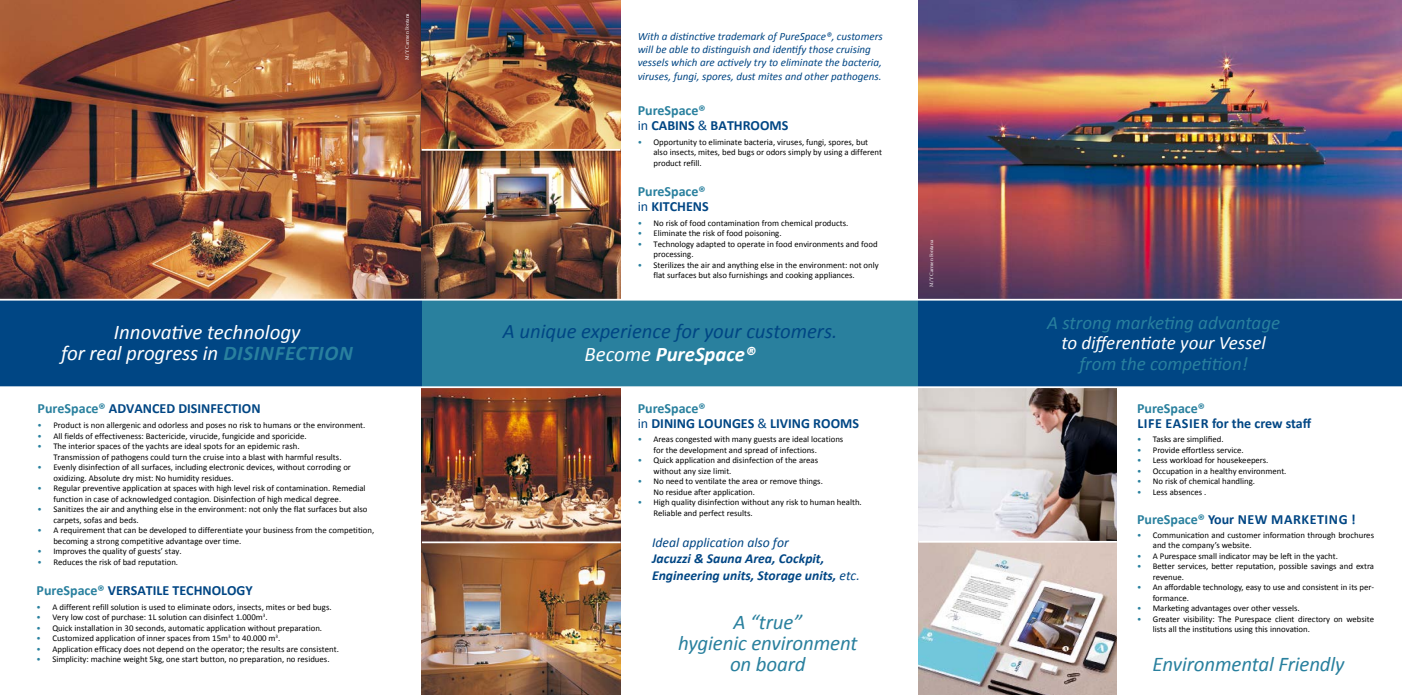
<style>
.page{position:relative;width:1402px;height:695px;background:#fff}
.page>*{position:absolute;margin:0;border:0;box-sizing:border-box;transform-origin:0 0}
.t1{font:italic 20.91px/20.9px "Calibri";letter-spacing:-.005em;color:#29809e;text-align:center}
.t2{font:italic 20.91px/20.9px "Calibri";letter-spacing:-.005em;color:#fff;text-align:center}
.t3{font:italic 20.65px/22.8px "Calibri";color:#004684;text-align:center}
.t4{font:italic 18.9px "Calibri";color:#29809e}
.t5{font:italic 18.9px "Calibri";color:#fff}
.t6{font:700 14px/14.9px "Calibri";color:#004684}
.t7{font:700 14px/14.9px "Calibri";color:#29809e}
.t8{font:italic 700 13.65px/16.4px "Calibri";color:#004684}
.t9{font:italic 13.65px "Calibri";color:#004684}
.t10{font:italic 11.03px/13.3px "Calibri";color:#004684}
.t11{font:8.75px/10.5px "Calibri";color:#000}
.t12{font:5.25px "Minion Pro";letter-spacing:-.005em;color:#fff}
.s1{font-weight:700;color:#29809e}
.s2{color:#29809e}
.s3{font-weight:400}
.s4{font-weight:400;color:#004684}
.s5{color:#004684}
.s6{color:#fff}
.s7{font-weight:700;color:#fff}
</style>
<div class="page">
<img style="left:0;top:0;width:620px;height:299px">
<div style="left:422px;top:300px;width:496px;height:87px;background:#29809e"></div>
<img style="left:422px;top:0;width:198px;height:148px">
<img style="left:422px;top:151px;width:198px;height:148px">
<img style="left:422px;top:388px;width:198px;height:153px">
<img style="left:422px;top:543px;width:198px;height:151px">
<img style="left:918px;top:388px;width:198px;height:153px">
<img style="left:918px;top:542px;width:198px;height:152px">
<img style="left:918px;top:0;width:483px;height:299px">
<div style="left:0;top:300px;width:422px;height:87px;background:#004684"></div>
<div style="left:918px;top:300px;width:483px;height:87px;background:#004684"></div>
<hr style="left:422px;top:149px;width:198px;height:2px;background:#fff">
<hr style="left:0;top:386px;width:1401px;height:2px;background:#fff">
<p class="t12" style="left:404px;top:60px;width:48px;rotate:-90deg">M/Y Carmen Fontana</p>
<h1 class="t2" style="left:61px;top:321px;width:293px">Innovative technology<br>for real progress in <span class="s1">DISINFECTION</span></h1>
<h3 class="t6" style="left:38px;top:401px;width:224px"><span class="s2">PureSpace®</span> ADVANCED DISINFECTION</h3>
<p class="t11" style="left:38px;top:420px;width:329px"><span class="s2">•</span> Product is non allergenic and odorless and poses no risk to humans or the environment.</p>
<p class="t11" style="left:38px;top:430px;width:270px"><span class="s2">•</span> All fields of effectiveness: Bactericide, virucide, fungicide and sporicide.</p>
<p class="t11" style="left:53px;top:441px;width:290px;text-indent:-16px"><span class="s2">•</span> The interior spaces of the yachts are ideal spots for an epidemic rash.<br>Transmission of pathogens could turn the cruise into a blast with harmful results.</p>
<p class="t11" style="left:53px;top:462px;width:299px;text-indent:-16px"><span class="s2">•</span> Evenly disinfection of all surfaces, including electronic devices, without corroding or oxidizing. Absolute dry mist: No humidity residues.</p>
<p class="t11" style="left:53px;top:483px;width:314px;text-indent:-16px"><span class="s2">•</span> Regular preventive application at spaces with high level risk of contamination. Remedial function in case of acknowledged contagion. Disinfection of high medical degree.</p>
<p class="t11" style="left:53px;top:504px;width:315px;text-indent:-16px"><span class="s2">•</span> Sanitizes the air and anything else in the environment: not only the flat surfaces but also carpets, sofas and beds.</p>
<p class="t11" style="left:53px;top:525px;width:322px;text-indent:-16px"><span class="s2">•</span> A requirement that can be developed to differentiate your business from the competition, becoming a strong competitive advantage over time.</p>
<p class="t11" style="left:38px;top:546px;width:146px"><span class="s2">•</span> Improves the quality of guests’ stay.</p>
<p class="t11" style="left:38px;top:556px;width:142px"><span class="s2">•</span> Reduces the risk of bad reputation.</p>
<h3 class="t6" style="left:37px;top:582px;width:218px"><span class="s2">PureSpace®</span> VERSATILE TECHNOLOGY</h3>
<p class="t11" style="left:37px;top:601px;width:296px"><span class="s2">•</span> A different refill solution is used to eliminate odors, insects, mites or bed bugs.</p>
<p class="t11" style="left:37px;top:612px;width:232px"><span class="s2">•</span> Very low cost of purchase: 1L solution can disinfect 1.000m<sup>3</sup>.</p>
<p class="t11" style="left:37px;top:622px;width:287px"><span class="s2">•</span> Quick installation in 30 seconds, automatic application without preparation.</p>
<p class="t11" style="left:37px;top:633px;width:245px"><span class="s2">•</span> Customized application of inner spaces from 15m<sup>3</sup> to 40.000 m<sup>3</sup>.</p>
<p class="t11" style="left:37px;top:643px;width:304px"><span class="s2">•</span> Application efficacy does not depend on the operator; the results are consistent.</p>
<p class="t11" style="left:37px;top:654px;width:294px"><span class="s2">•</span> Simplicity: machine weight 5kg, one start button, no preparation, no residues.</p>
<p class="t10" style="left:637px;top:29px;width:246px">With a distinctive trademark of PureSpace®, customers will be able to distinguish and identify those cruising vessels which are actively try to eliminate the bacteria, viruses, fungi, spores, dust mites and other pathogens.</p>
<h3 class="t6" style="left:637px;top:103px;width:152px"><span class="s2">PureSpace®<br></span><span class="s3">in</span> CABINS <span class="s3">&amp;</span> BATHROOMS</h3>
<p class="t11" style="left:653px;top:137px;width:230px;text-indent:-16px"><span class="s2">•</span> Opportunity to eliminate bacteria, viruses, fungi, spores, but also insects, mites, bed bugs or odors simply by using a different product refill.</p>
<h3 class="t7" style="left:637px;top:184px;width:72px">PureSpace® <span class="s4">in</span> <span class="s5">KITCHENS</span></h3>
<p class="t11" style="left:637px;top:217px;width:212px"><span class="s2">•</span> No risk of food contamination from chemical products.</p>
<p class="t11" style="left:637px;top:228px;width:145px"><span class="s2">•</span> Eliminate the risk of food poisoning.</p>
<p class="t11" style="left:653px;top:238px;width:226px;text-indent:-16px"><span class="s2">•</span> Technology adapted to operate in food environments and food processing.</p>
<p class="t11" style="left:653px;top:259px;width:227px;text-indent:-16px"><span class="s2">•</span> Sterilizes the air and anything else in the environment: not only flat surfaces but also furnishings and cooking appliances.</p>
<h2 class="t3" style="left:503px;top:319px;width:336px">A unique experience for your customers.<br><span class="s6">Become</span> <span class="s7">PureSpace®</span></h2>
<h3 class="t6" style="left:637px;top:401px;width:223px"><span class="s2">PureSpace®<br></span><span class="s3">in</span> DINING LOUNGES <span class="s3">&amp;</span> LIVING ROOMS</h3>
<p class="t11" style="left:653px;top:434px;width:191px;text-indent:-16px"><span class="s2">•</span> Areas congested with many guests are ideal locations for the development and spread of infections.</p>
<p class="t11" style="left:653px;top:455px;width:166px;text-indent:-16px"><span class="s2">•</span> Quick application and disinfection of the areas without any size limit.</p>
<p class="t11" style="left:653px;top:476px;width:171px;text-indent:-16px"><span class="s2">•</span> No need to ventilate the area or remove things.<br>No residue after application.</p>
<p class="t11" style="left:653px;top:497px;width:210px;text-indent:-16px"><span class="s2">•</span> High quality disinfection without any risk to human health.<br>Reliable and perfect results.</p>
<h3 class="t9" style="left:652px;top:533px;width:138px">Ideal application also for</h3>
<h3 class="t8" style="left:652px;top:550px;width:209px">Jacuzzi &amp; Sauna Area, Cockpit,<br>Engineering units, Storage units, <span class="s3">etc.</span></h3>
<h1 class="t1" style="left:678px;top:610px;width:181px">A “true”<br>hygienic environment on board</h1>
<p class="t12" style="left:928px;top:286px;width:48px;rotate:-90deg">M/Y Carmen Fontana</p>
<h3 class="t4" style="left:1047px;top:310px;width:234px">A strong marketing advantage</h3>
<h3 class="t5" style="left:1061px;top:330px;width:206px">to differentiate your Vessel</h3>
<h3 class="t4" style="left:1079px;top:350px;width:170px">from the competition!</h3>
<h3 class="t7" style="left:1137px;top:401px;width:69px">PureSpace®</h3>
<h3 class="t6" style="left:1137px;top:416px;width:175px">LIFE EASIER for the crew staff</h3>
<p class="t11" style="left:1137px;top:434px;width:88px"><span class="s2">•</span> Tasks are simplified.</p>
<p class="t11" style="left:1137px;top:444px;width:108px"><span class="s2">•</span> Provide effortless service.</p>
<p class="t11" style="left:1137px;top:455px;width:133px"><span class="s2">•</span> Less workload for housekeepers.</p>
<p class="t11" style="left:1137px;top:465px;width:151px"><span class="s2">•</span> Occupation in a healthy environment.</p>
<p class="t11" style="left:1137px;top:476px;width:120px"><span class="s2">•</span> No risk of chemical handling.</p>
<p class="t11" style="left:1137px;top:486px;width:71px"><span class="s2">•</span> Less absences .</p>
<h3 class="t6" style="left:1137px;top:511px;width:220px"><span class="s2">PureSpace®</span> Your NEW MARKETING !</h3>
<p class="t11" style="left:1152px;top:529px;width:223px;text-indent:-16px"><span class="s2">•</span> Communication and customer information through brochures and the company’s website.</p>
<p class="t11" style="left:1137px;top:550px;width:202px"><span class="s2">•</span> A Purespace small indicator may be left in the yacht.</p>
<p class="t11" style="left:1152px;top:561px;width:223px;text-indent:-16px"><span class="s2">•</span> Better services, better reputation, possible savings and extra revenue.</p>
<p class="t11" style="left:1152px;top:582px;width:223px;text-indent:-16px"><span class="s2">•</span> An affordable technology, easy to use and consistent in its per&shy;formance.</p>
<p class="t11" style="left:1137px;top:603px;width:164px"><span class="s2">•</span> Marketing advantages over other vessels.</p>
<p class="t11" style="left:1152px;top:613px;width:223px;text-indent:-16px"><span class="s2">•</span> Greater visibility: The Purespace client directory on website lists all the institutions using this innovation.</p>
<h1 class="t1" style="left:1152px;top:652px;width:193px">Environmental Friendly</h1>
</div>
